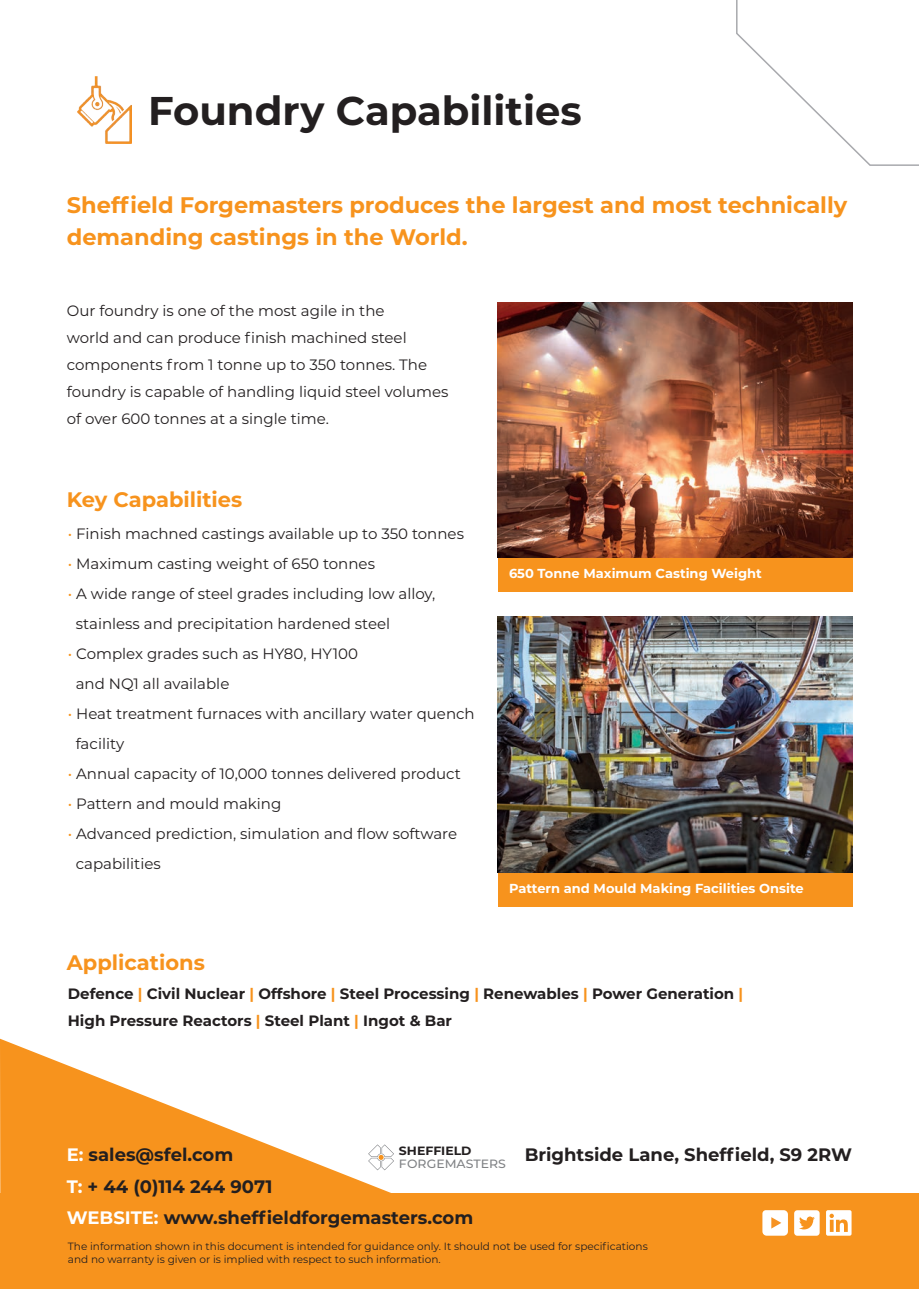
<style>
.page{position:relative;width:919px;height:1289px;background:#fff}
.page>*{position:absolute;margin:0;border:0;box-sizing:border-box;transform-origin:0 0}
.t1{font:700 40.05px "Montserrat";color:#231f20}
.t2{font:700 22.5px/31.5px "Montserrat";color:#f7931d}
.t3{font:700 21px "Montserrat";color:#f7931d}
.t4{font:700 18px/31.5px "Montserrat";color:#231f20}
.t5{font:15px/27px "Montserrat";color:#231f20}
.t6{font:700 15px/27px "Montserrat";color:#231f20}
.t7{font:700 13.05px "Montserrat";color:#fff}
.t8{font:500 12px "Montserrat";color:#808285;scale:1.04 1}
.t9{font:700 12px "Montserrat";color:#231f20;scale:1.04 1}
.t10{font:10.5px/12.6px "Montserrat";color:#231f20}
.s1{color:#f7931d}
.s2{color:#fff}
</style>
<div class="page">
<div style="left:497px;top:557px;width:355px;height:34px;background:#f7931d"></div>
<div style="left:497px;top:872px;width:355px;height:34px;background:#f7931d"></div>
<img style="left:497px;top:617px;width:355px;height:255px">
<svg style="left:736px;top:0;width:182px;height:166px"></svg>
<svg style="left:0;top:1038px;width:391px;height:155px"></svg>
<div style="left:0;top:1193px;width:918px;height:95px;background:#f7931d"></div>
<svg style="left:826px;top:1210px;width:25px;height:25px"></svg>
<svg style="left:368px;top:1144px;width:26px;height:26px"></svg>
<img style="left:77px;top:76px;width:55px;height:68px">
<img style="left:497px;top:302px;width:355px;height:255px">
<svg style="left:794px;top:1210px;width:25px;height:25px"></svg>
<svg style="left:762px;top:1210px;width:25px;height:25px"></svg>
<h1 class="t1" style="left:148px;top:82px;width:435px">Foundry Capabilities</h1>
<h2 class="t2" style="left:67px;top:188px;width:781px">Sheffield Forgemasters produces the largest and most technically demanding castings in the World.</h2>
<p class="t5" style="left:67px;top:296px;width:383px">Our foundry is one of the most agile in the<br>world and can produce finish machined steel components from 1 tonne up to 350 tonnes. The foundry is capable of handling liquid steel volumes of over 600 tonnes at a single time.</p>
<h3 class="t3" style="left:67px;top:485px;width:177px">Key Capabilities</h3>
<p class="t5" style="left:68px;top:519px;width:397px"><span class="s1">•</span> Finish machned castings available up to 350 tonnes</p>
<p class="t5" style="left:68px;top:549px;width:308px"><span class="s1">•</span> Maximum casting weight of 650 tonnes</p>
<p class="t5" style="left:76px;top:577px;width:361px;line-height:30px;text-indent:-8px"><span class="s1">•</span> A wide range of steel grades including low alloy, stainless and precipitation hardened steel</p>
<p class="t5" style="left:76px;top:637px;width:284px;line-height:30px;text-indent:-8px"><span class="s1">•</span> Complex grades such as HY80, HY100 and NQ1 all available</p>
<p class="t5" style="left:76px;top:697px;width:400px;line-height:30px;text-indent:-8px"><span class="s1">•</span> Heat treatment furnaces with ancillary water quench facility</p>
<p class="t5" style="left:68px;top:759px;width:394px"><span class="s1">•</span> Annual capacity of 10,000 tonnes delivered product</p>
<p class="t5" style="left:68px;top:789px;width:215px"><span class="s1">•</span> Pattern and mould making</p>
<p class="t5" style="left:76px;top:817px;width:383px;line-height:30px;text-indent:-8px"><span class="s1">•</span> Advanced prediction, simulation and flow software capabilities</p>
<h3 class="t3" style="left:67px;top:947px;width:139px">Applications</h3>
<p class="t7" style="left:509px;top:564px;width:254px">650 Tonne Maximum Casting Weight</p>
<p class="t7" style="left:509px;top:879px;width:296px">Pattern and Mould Making Facilities Onsite</p>
<p class="t6" style="left:68px;top:979px;width:676px">Defence <span class="s1">|</span> Civil Nuclear <span class="s1">|</span> Offshore <span class="s1">|</span> Steel Processing <span class="s1">|</span> Renewables <span class="s1">|</span> Power Generation <span class="s1">|<br></span>High Pressure Reactors <span class="s1">|</span> Steel Plant <span class="s1">|</span> Ingot &amp; Bar</p>
<p class="t9" style="left:399px;top:1142px;width:71px">SHEFFIELD</p>
<p class="t8" style="left:399px;top:1154px;width:104px">FORGEMASTERS</p>
<p class="t4" style="left:67px;top:1138px;width:408px"><span class="s2">E:</span> sales@sfel.com<br><span class="s2">T:</span> + 44 (0)114 244 9071<br><span class="s2">WEBSITE:</span> www.sheffieldforgemasters.com</p>
<p class="t4" style="left:524px;top:1138px;width:329px">Brightside Lane, Sheffield, S9 2RW</p>
<p class="t10" style="left:68px;top:1239px;width:581px">The information shown in this document is intended for guidance only. It should not be used for specifications and no warranty is given or is implied with respect to such information.</p>
</div>
